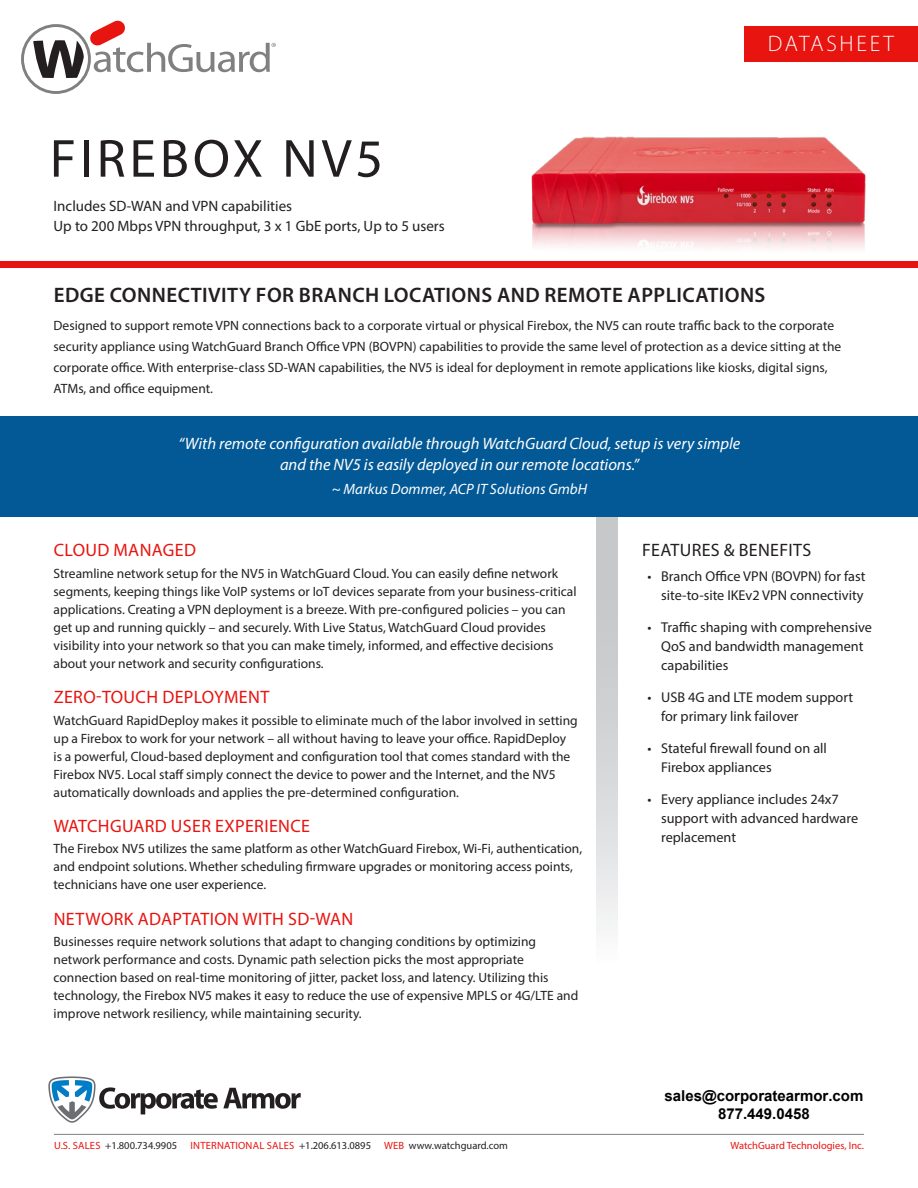
<style>
.page{position:relative;width:918px;height:1188px;background:#fff}
.page>*{position:absolute;margin:0;border:0;box-sizing:border-box;transform-origin:0 0}
.t1{font:54px "Myriad Pro";letter-spacing:.07em;color:#231f20}
.Datasheet_Top-Right{font:300 22.5px "Myriad Pro";letter-spacing:.12em;color:#fff}
.Sub-Head__Black{font:600 21px "Myriad Pro";letter-spacing:.02em;color:#231f20}
.Sub-Head__Red{font:18px "Myriad Pro";letter-spacing:.02em;color:#e81410}
.Sub-Head__F_B{font:18px "Myriad Pro";letter-spacing:.02em;color:#231f20}
.Quote_Copy{font:italic 16.5px "Myriad Pro";color:#fff}
.Subtitle{font:15px "Myriad Pro";color:#231f20}
.t2{font:700 15px/18px "Arial";color:#000;text-align:center}
.Quote_Author{font:italic 15px "Myriad Pro";color:#fff}
.t3{font:14.25px/18.8px "Myriad Pro";color:#231f20}
.Body_copy{font:13.5px/18px "Myriad Pro";color:#231f20}
.t4{font:10.5px "Myriad Pro";color:#231f20}
.t5{font:10.5px "Myriad Pro";color:#e81410}
.s1{color:#e81410}
</style>
<div class="page">
<hr style="left:54px;top:1134px;width:810px;height:1px;background:#808080">
<div style="left:0;top:262px;width:918px;height:6px;background:#e81410"></div>
<svg style="left:21px;top:20px;width:255px;height:74px"></svg>
<img style="left:531px;top:136px;width:335px;height:113px">
<div style="left:596px;top:516px;width:22px;height:524px;background:linear-gradient(to bottom,#bbbcbf,#fff)"></div>
<div style="left:0;top:417px;width:918px;height:100px;background:#035996"></div>
<div style="left:744px;top:27px;width:174px;height:35px;background:#e81410"></div>
<img style="left:48px;top:1077px;width:253px;height:46px">
<p class="t1" style="left:50px;top:125px;width:335px">FIREBOX NV5</p>
<p class="Subtitle" style="left:54px;top:197px;width:240px">Includes SD-WAN and VPN capabilities</p>
<p class="Subtitle" style="left:54px;top:216px;width:393px">Up to 200 Mbps VPN throughput, 3 x 1 GbE ports, Up to 5 users</p>
<p class="Datasheet_Top-Right" style="left:768px;top:30px;width:127px">DATASHEET</p>
<p class="Sub-Head__Black" style="left:54px;top:282px;width:713px">EDGE CONNECTIVITY FOR BRANCH LOCATIONS AND REMOTE APPLICATIONS</p>
<p class="Body_copy" style="left:54px;top:315px;width:789px;line-height:21px">Designed to support remote VPN connections back to a corporate virtual or physical Firebox, the NV5 can route traffic back to the corporate security appliance using WatchGuard Branch Office VPN (BOVPN) capabilities to provide the same level of protection as a device sitting at the corporate office. With enterprise-class SD-WAN capabilities, the NV5 is ideal for deployment in remote applications like kiosks, digital signs, ATMs, and office equipment.</p>
<p class="Quote_Copy" style="left:179px;top:434px;width:563px">“With remote configuration available through WatchGuard Cloud, setup is very simple</p>
<p class="Quote_Copy" style="left:280px;top:455px;width:361px">and the NV5 is easily deployed in our remote locations.”</p>
<p class="Quote_Author" style="left:332px;top:480px;width:257px">~ Markus Dommer, ACP IT Solutions GmbH</p>
<p class="Sub-Head__Red" style="left:54px;top:539px;width:144px">CLOUD MANAGED</p>
<p class="Body_copy" style="left:54px;top:564px;width:525px">Streamline network setup for the NV5 in WatchGuard Cloud. You can easily define network segments, keeping things like VoIP systems or IoT devices separate from your business-critical applications. Creating a VPN deployment is a breeze. With pre-configured policies – you can get up and running quickly – and securely. With Live Status, WatchGuard Cloud provides visibility into your network so that you can make timely, informed, and effective decisions about your network and security configurations.</p>
<p class="Sub-Head__Red" style="left:54px;top:686px;width:217px">ZERO-TOUCH DEPLOYMENT</p>
<p class="Body_copy" style="left:54px;top:711px;width:526px">WatchGuard RapidDeploy makes it possible to eliminate much of the labor involved in setting up a Firebox to work for your network – all without having to leave your office. RapidDeploy is a powerful, Cloud-based deployment and configuration tool that comes standard with the Firebox NV5. Local staff simply connect the device to power and the Internet, and the NV5 automatically downloads and applies the pre-determined configuration.</p>
<p class="Sub-Head__Red" style="left:54px;top:815px;width:258px">WATCHGUARD USER EXPERIENCE</p>
<p class="Body_copy" style="left:54px;top:840px;width:530px">The Firebox NV5 utilizes the same platform as other WatchGuard Firebox, Wi-Fi, authentication, and endpoint solutions. Whether scheduling firmware upgrades or monitoring access points, technicians have one user experience.</p>
<p class="Sub-Head__Red" style="left:54px;top:907px;width:301px">NETWORK ADAPTATION WITH SD-WAN</p>
<p class="Body_copy" style="left:54px;top:933px;width:526px">Businesses require network solutions that adapt to changing conditions by optimizing network performance and costs. Dynamic path selection picks the most appropriate connection based on real-time monitoring of jitter, packet loss, and latency. Utilizing this technology, the Firebox NV5 makes it easy to reduce the use of expensive MPLS or 4G/LTE and improve network resiliency, while maintaining security.</p>
<p class="Sub-Head__F_B" style="left:642px;top:539px;width:171px">FEATURES &amp; BENEFITS</p>
<p class="t3" style="left:648px;top:567px;width:219px;text-align:right">• Branch Office VPN (BOVPN) for fast site-to-site IKEv2 VPN connectivity</p>
<p class="t3" style="left:661px;top:618px;width:212px;text-indent:-14px">• Traffic shaping with comprehensive<br>QoS and bandwidth management capabilities</p>
<p class="t3" style="left:661px;top:688px;width:193px;text-indent:-14px">• USB 4G and LTE modem support for primary link failover</p>
<p class="t3" style="left:661px;top:739px;width:167px;text-indent:-14px">• Stateful firewall found on all<br>Firebox appliances</p>
<p class="t3" style="left:661px;top:790px;width:199px;text-indent:-14px">• Every appliance includes 24x7 support with advanced hardware replacement</p>
<p class="t2" style="left:665px;top:1087px;width:200px">sales@corporatearmor.com<br>877.449.0458</p>
<p class="t4" style="left:54px;top:1139px;width:125px"><span class="s1">U.S. SALES</span> +1.800.734.9905</p>
<p class="t4" style="left:191px;top:1139px;width:319px"><span class="s1">INTERNATIONAL SALES</span> +1.206.613.0895 <span class="s1">WEB</span> www.watchguard.com</p>
<p class="t5" style="left:731px;top:1139px;width:135px">WatchGuard Technologies, Inc.</p>
</div>
